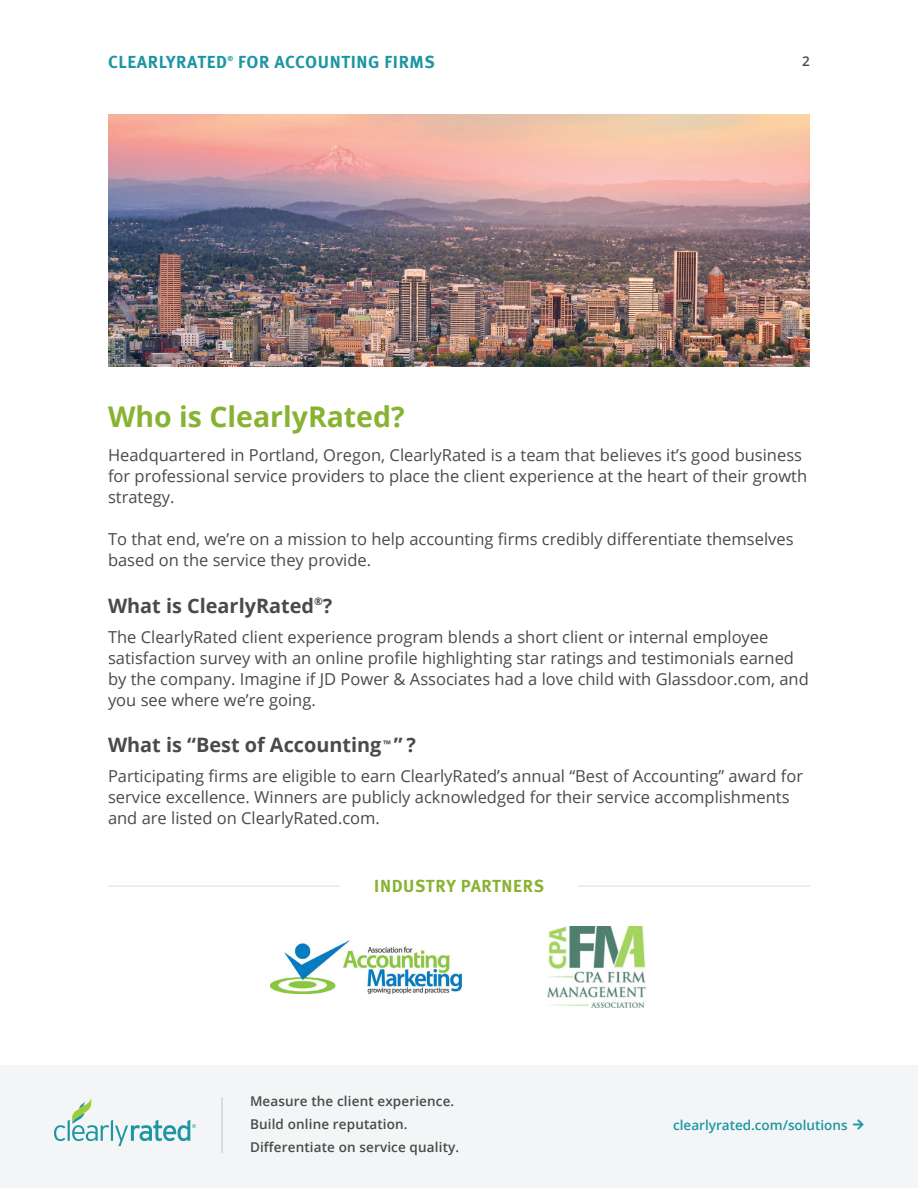
<style>
.page{position:relative;width:918px;height:1188px;background:#fff}
.page>*{position:absolute;margin:0;border:0;box-sizing:border-box;transform-origin:0 0}
.Heading{font:700 28.5px "Open Sans";color:#88b232}
.Subhead{font:700 19.8px "Open Sans";color:#494a4a}
.t1{font:700 17.4px "Meta OT";letter-spacing:.035em;color:#1c96a3}
.t2{font:700 17.4px "Meta OT";letter-spacing:.035em;color:#88b232}
.Body_text{font:16.5px/21px "Open Sans";color:#494a4a}
.t3{font:600 13.5px/22.6px "Open Sans";letter-spacing:.01em;color:#494a4a}
.t4{font:600 13.5px "Open Sans";color:#1c96a3}
.t5{font:700 7.05px "Meta OT";color:#1c96a3}
</style>
<div class="page">
<div style="left:0;top:1065px;width:918px;height:123px;background:#f4f5f6"></div>
<svg style="left:54px;top:1098px;width:142px;height:48px"></svg>
<hr style="left:221px;top:1097px;width:2px;height:56px;background:#d1d2d4">
<hr style="left:108px;top:886px;width:232px;height:1px;background:#dcdddf">
<img style="left:271px;top:940px;width:191px;height:53px">
<img style="left:548px;top:926px;width:97px;height:81px">
<hr style="left:578px;top:886px;width:232px;height:1px;background:#dcdddf">
<img style="left:108px;top:115px;width:702px;height:251px">
<p class="t5" style="left:228px;top:54px;width:7px">®</p>
<p class="t1" style="left:238px;top:51px;width:198px">FOR ACCOUNTING FIRMS</p>
<p class="t1" style="left:108px;top:51px;width:121px">CLEARLYRATED</p>
<p class="t3" style="left:802px;top:50px;width:9px">2</p>
<p class="Heading" style="left:108px;top:396px;width:298px">Who is ClearlyRated?</p>
<p class="Body_text" style="left:108px;top:444px;width:701px">Headquartered in Portland, Oregon, ClearlyRated is a team that believes it’s good business for professional service providers to place the client experience at the heart of their growth strategy.</p>
<p class="Body_text" style="left:108px;top:528px;width:687px">To that end, we’re on a mission to help accounting firms credibly differentiate themselves based on the service they provide.</p>
<p class="Subhead" style="left:108px;top:592px;width:226px">What is ClearlyRated<sup>®</sup>?</p>
<p class="Body_text" style="left:108px;top:626px;width:702px">The ClearlyRated client experience program blends a short client or internal employee satisfaction survey with an online profile highlighting star ratings and testimonials earned by the company. Imagine if JD Power &amp; Associates had a love child with Glassdoor.com, and you see where we’re going.</p>
<p class="Subhead" style="left:108px;top:731px;width:309px">What is “Best of Accounting <sup>™</sup> ” ?</p>
<p class="Body_text" style="left:108px;top:765px;width:697px">Participating firms are eligible to earn ClearlyRated’s annual “Best of Accounting” award for service excellence. Winners are publicly acknowledged for their service accomplishments and are listed on ClearlyRated.com.</p>
<p class="t2" style="left:374px;top:875px;width:171px">INDUSTRY PARTNERS</p>
<p class="t3" style="left:250px;top:1090px;width:211px">Measure the client experience.<br>Build online reputation.<br>Differentiate on service quality.</p>
<p class="t4" style="left:673px;top:1116px;width:176px">clearlyrated.com/solutions</p>
</div>
